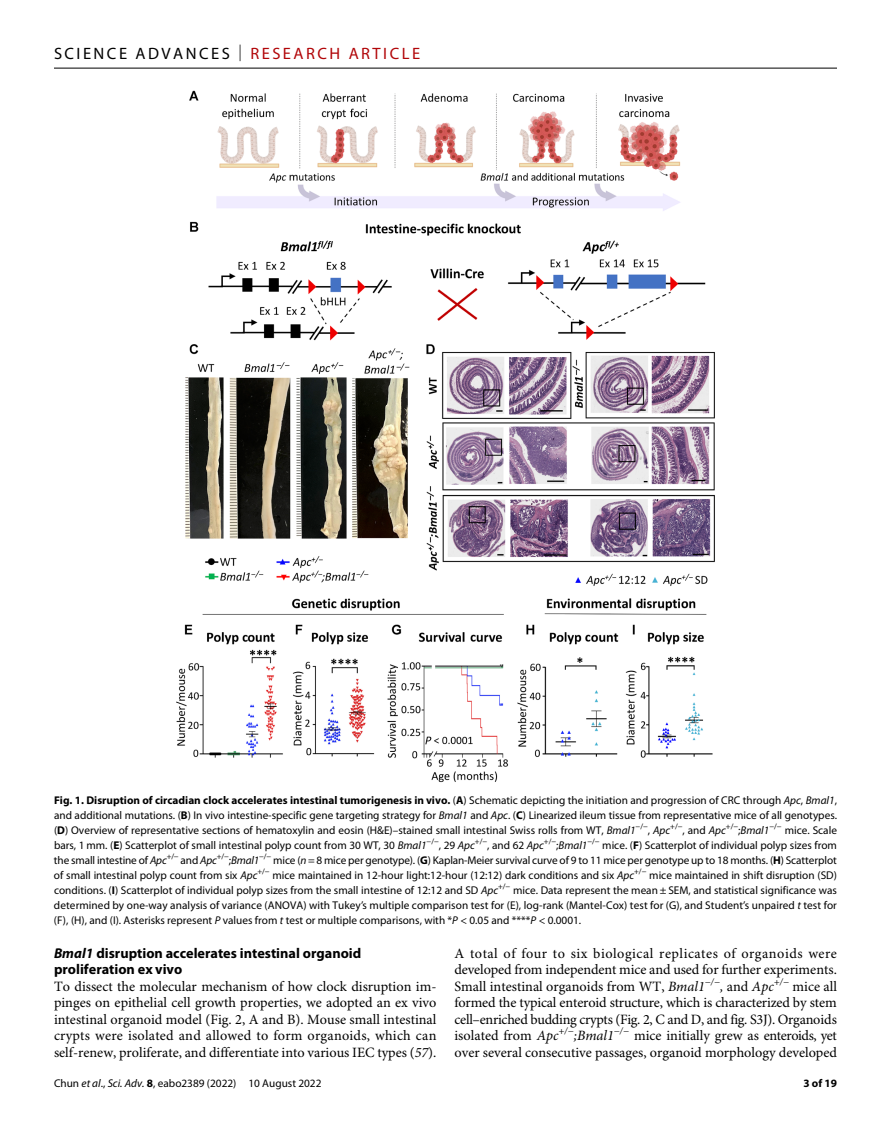
<style>
.page{position:relative;width:891px;height:1134px;background:#fff}
.page>*{position:absolute;margin:0;border:0;box-sizing:border-box;transform-origin:0 0}
.t1{font:16.5px "Myriad Pro";letter-spacing:.15em;color:#000}
.t2{font:14.25px/16.5px "Minion Pro";color:#000;text-align:justify}
.t3{font:700 14.25px/16.5px "Myriad Pro";color:#000}
.t4{font:11.25px/15px "Myriad Pro";color:#000;text-align:justify}
.t5{font:700 11.25px "Myriad Pro";color:#000}
.s1{font-weight:300}
.s2{color:#b10508}
.s3{font-weight:700}
.s4{font-style:italic}
</style>
<div class="page">
<hr style="left:54px;top:68px;width:783px;height:1px;background:#000">
<img style="left:176px;top:90px;width:539px;height:692px">
<h1 class="t1" style="left:54px;top:40px;width:368px">SCIENCE ADVANCES <span class="s1">|</span> <span class="s2">RESEARCH ARTICLE</span></h1>
<p class="t4" style="left:54px;top:793px;width:785px"><span class="s3">Fig. 1. Disruption of circadian clock accelerates intestinal tumorigenesis in vivo.</span> (<span class="s3">A</span>) Schematic depicting the initiation and progression of CRC through <span class="s4">Apc</span>, <span class="s4">Bmal1</span>, and additional mutations. (<span class="s3">B</span>) In vivo intestine-specific gene targeting strategy for <span class="s4">Bmal1</span> and <span class="s4">Apc</span>. (<span class="s3">C</span>) Linearized ileum tissue from representative mice of all genotypes. (<span class="s3">D</span>) Overview of representative sections of hematoxylin and eosin (H&amp;E)–stained small intestinal Swiss rolls from WT, <span class="s4">Bmal1</span><sup>−/−</sup>, <span class="s4">Apc</span><sup>+/−</sup>, and <span class="s4">Apc</span><sup>+/−</sup>;<span class="s4">Bmal1</span><sup>−/−</sup> mice. Scale bars, 1 mm. (<span class="s3">E</span>) Scatterplot of small intestinal polyp count from 30 WT, 30 <span class="s4">Bmal1</span><sup>−/−</sup>, 29 <span class="s4">Apc</span><sup>+/−</sup>, and 62 <span class="s4">Apc</span><sup>+/−</sup>;<span class="s4">Bmal1</span><sup>−/−</sup> mice. (<span class="s3">F</span>) Scatterplot of individual polyp sizes from the small intestine of <span class="s4">Apc</span><sup>+/−</sup> and <span class="s4">Apc</span><sup>+/−</sup>;<span class="s4">Bmal1</span><sup>−/−</sup> mice (<span class="s4">n</span>=8 mice per genotype). (<span class="s3">G</span>) Kaplan-Meier survival curve of 9 to 11 mice per genotype up to 18 months. (<span class="s3">H</span>) Scatterplot of small intestinal polyp count from six <span class="s4">Apc</span><sup>+/−</sup> mice maintained in 12-hour light:12-hour (12:12) dark conditions and six <span class="s4">Apc</span><sup>+/−</sup> mice maintained in shift disruption (SD) conditions. (<span class="s3">I</span>) Scatterplot of individual polyp sizes from the small intestine of 12:12 and SD <span class="s4">Apc</span><sup>+/−</sup> mice. Data represent the mean ± SEM, and statistical significance was determined by one-way analysis of variance (ANOVA) with Tukey’s multiple comparison test for (E), log-rank (Mantel-Cox) test for (G), and Student’s unpaired <span class="s4">t</span> test for (F), (H), and (I). Asterisks represent <span class="s4">P</span> values from <span class="s4">t</span> test or multiple comparisons, with *<span class="s4">P</span> &lt; 0.05 and ****<span class="s4">P</span> &lt; 0.0001.</p>
<p class="t3" style="left:54px;top:944px;width:309px"><span class="s4">Bmal1</span> disruption accelerates intestinal organoid proliferation ex vivo</p>
<p class="t2" style="left:54px;top:980px;width:384px">To dissect the molecular mechanism of how clock disruption im&shy;pinges on epithelial cell growth properties, we adopted an ex vivo intestinal organoid model (Fig. 2, A and B). Mouse small intestinal crypts were isolated and allowed to form organoids, which can self-renew, proliferate, and differentiate into various IEC types (<span class="s4">57</span>).</p>
<p class="t4" style="left:54px;top:1076px;width:269px">Chun <span class="s4">et al</span>., <span class="s4">Sci. Adv.</span> <span class="s3">8</span>, eabo2389 (2022) 10 August 2022</p>
<p class="t2" style="left:454px;top:947px;width:384px">A total of four to six biological replicates of organoids were developed from independent mice and used for further experiments.<br>Small intestinal organoids from WT, <span class="s4">Bmal1</span><sup>−/−</sup><span class="s4">,</span> and <span class="s4">Apc</span><sup>+/−</sup> mice all formed the typical enteroid structure, which is characterized by stem cell–enriched budding crypts (Fig. 2, C and D, and fig. S3J). Organoids isolated from <span class="s4">Apc</span><sup>+/−</sup><span class="s4">;Bmal1</span><sup>−/−</sup> mice initially grew as enteroids, yet over several consecutive passages, organoid morphology developed</p>
<p class="t5" style="left:803px;top:1074px;width:35px">3 of 19</p>
</div>
